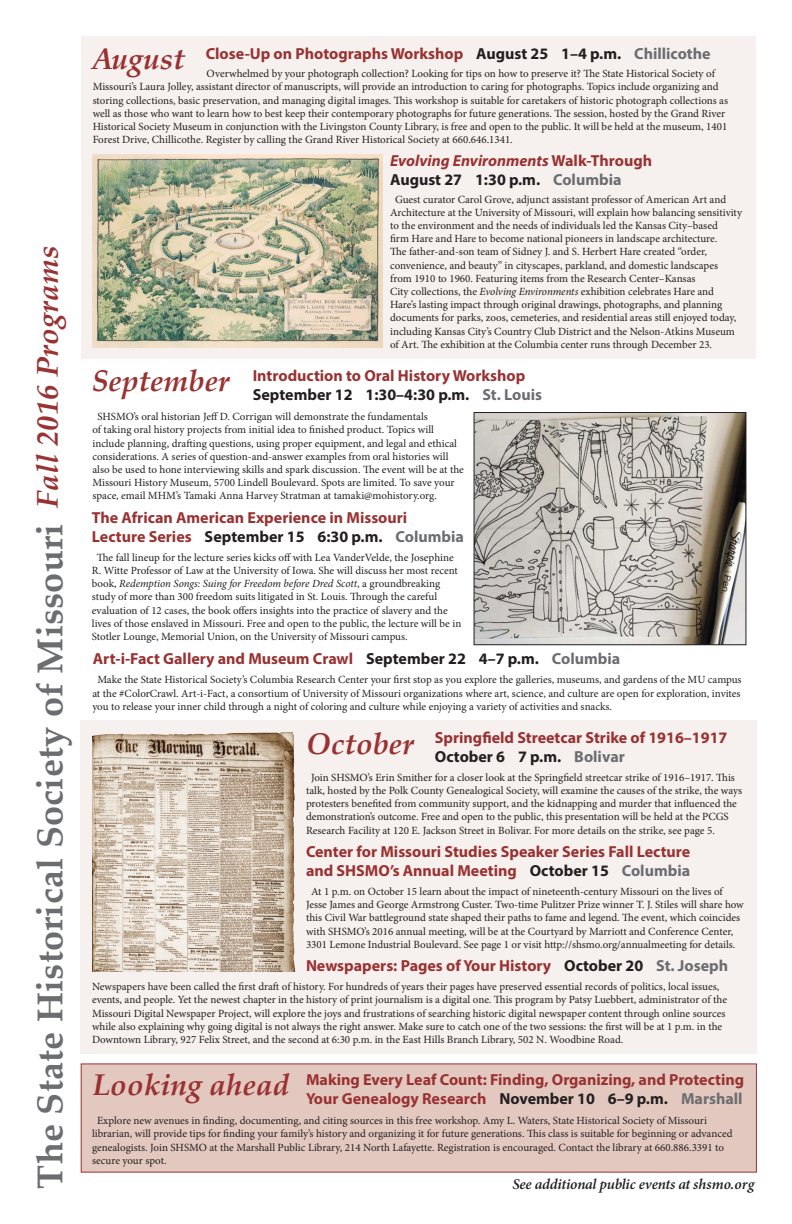
<style>
.page{position:relative;width:792px;height:1224px;background:#fff}
.page>*{position:absolute;margin:0;border:0;box-sizing:border-box;transform-origin:0 0}
.t1{font:700 36px "Palatino Linotype";letter-spacing:.005em;color:#6c6d70}
.t2{font:italic 700 30px "Palatino Linotype";color:#993232}
.event_head{font:700 16px/19.2px "Myriad Pro";color:#993232}
.event_head-2{font:700 16px "Myriad Pro";color:#231f20}
.event_head-3{font:italic 700 16px "Myriad Pro";color:#993232}
.t3{font:italic 600 15px "Minion Pro";letter-spacing:-.01em;color:#231f20}
.calendar_body{font:11px/13.2px "Minion Pro";color:#231f20}
.s1{color:#231f20}
.s2{color:#6c6d70}
.s3{font-style:normal}
.s4{font-style:italic}
.s5{color:#993232}
</style>
<div class="page">
<div style="left:81px;top:1063px;width:676px;height:110px;background:#e3c8c0"></div>
<div style="left:81px;top:36px;width:675px;height:322px;background:#f6f0ee"></div>
<img style="left:93px;top:154px;width:290px;height:194px">
<img style="left:476px;top:414px;width:268px;height:229px">
<div style="left:474px;top:412px;width:272px;height:233px;border:1px solid #231f20"></div>
<div style="left:80px;top:720px;width:677px;height:333px;background:#f6f0ee"></div>
<img style="left:92px;top:732px;width:204px;height:240px">
<p class="t2" style="left:26px;top:508px;width:263px;rotate:-90deg">Fall 2016 Programs</p>
<p class="t1" style="left:25px;top:1189px;width:666px;rotate:-90deg">The State Historical Society of Missouri</p>
<p class="t2" style="left:92px;top:38px;width:94px">August</p>
<p class="event_head" style="left:206px;top:44px;width:506px">Close-Up on Photographs Workshop <span class="s1">August 25 1–4 p.m.</span> <span class="s2">Chillicothe</span></p>
<p class="calendar_body" style="left:93px;top:67px;width:637px;text-indent:114px">Overwhelmed by your photograph collection? Looking for tips on how to preserve it? The State Historical Society of Missouri’s Laura Jolley, assistant director of manuscripts, will provide an introduction to caring for photographs. Topics include organizing and storing collections, basic preservation, and managing digital images. This workshop is suitable for caretakers of historic photograph collections as well as those who want to learn how to best keep their contemporary photographs for future generations. The session, hosted by the Grand River Historical Society Museum in conjunction with the Livingston County Library, is free and open to the public. It will be held at the museum, 1401<br>Forest Drive, Chillicothe. Register by calling the Grand River Historical Society at 660.646.1341.</p>
<p class="event_head-3" style="left:390px;top:150px;width:263px">Evolving Environments <span class="s3">Walk-Through</span></p>
<p class="event_head-2" style="left:390px;top:170px;width:233px">August 27 1:30 p.m. <span class="s2">Columbia</span></p>
<p class="calendar_body" style="left:390px;top:193px;width:353px;text-indent:5px">Guest curator Carol Grove, adjunct assistant professor of American Art and Architecture at the University of Missouri, will explain how balancing sensitivity to the environment and the needs of individuals led the Kansas City–based<br>firm Hare and Hare to become national pioneers in landscape architecture.<br>The father-and-son team of Sidney J. and S. Herbert Hare created “order, convenience, and beauty” in cityscapes, parkland, and domestic landscapes from 1910 to 1960. Featuring items from the Research Center–Kansas<br>City collections, the <span class="s4">Evolving Environments</span> exhibition celebrates Hare and Hare’s lasting impact through original drawings, photographs, and planning documents for parks, zoos, cemeteries, and residential areas still enjoyed today, including Kansas City’s Country Club District and the Nelson-Atkins Museum of Art. The exhibition at the Columbia center runs through December 23.</p>
<p class="t2" style="left:92px;top:359px;width:139px">September</p>
<p class="event_head" style="left:253px;top:365px;width:274px">Introduction to Oral History Workshop</p>
<p class="event_head-2" style="left:253px;top:384px;width:291px">September 12 1:30–4:30 p.m. <span class="s2">St. Louis</span></p>
<p class="calendar_body" style="left:92px;top:410px;width:373px;text-indent:5px">SHSMO’s oral historian Jeff D. Corrigan will demonstrate the fundamentals<br>of taking oral history projects from initial idea to finished product. Topics will include planning, drafting questions, using proper equipment, and legal and ethical considerations. A series of question-and-answer examples from oral histories will also be used to hone interviewing skills and spark discussion. The event will be at the Missouri History Museum, 5700 Lindell Boulevard. Spots are limited. To save your space, email MHM’s Tamaki Anna Harvey Stratman at tamaki@mohistory.org.</p>
<p class="event_head" style="left:92px;top:507px;width:317px">The African American Experience in Missouri</p>
<p class="event_head-2" style="left:92px;top:526px;width:373px"><span class="s5">Lecture Series</span> September 15 6:30 p.m. <span class="s2">Columbia</span></p>
<p class="calendar_body" style="left:92px;top:551px;width:371px;text-indent:5px">The fall lineup for the lecture series kicks off with Lea VanderVelde, the Josephine R. Witte Professor of Law at the University of Iowa. She will discuss her most recent book, <span class="s4">Redemption Songs: Suing for Freedom before Dred Scott</span>, a groundbreaking study of more than 300 freedom suits litigated in St. Louis. Through the careful evaluation of 12 cases, the book offers insights into the practice of slavery and the lives of those enslaved in Missouri. Free and open to the public, the lecture will be in Stotler Lounge, Memorial Union, on the University of Missouri campus.</p>
<p class="event_head" style="left:93px;top:649px;width:529px">Art-i-Fact Gallery and Museum Crawl <span class="s1">September 22 4–7 p.m.</span> <span class="s2">Columbia</span></p>
<p class="calendar_body" style="left:92px;top:673px;width:651px;text-align:justify;text-indent:5px">Make the State Historical Society’s Columbia Research Center your first stop as you explore the galleries, museums, and gardens of the MU campus at the #ColorCrawl. Art-i-Fact, a consortium of University of Missouri organizations where art, science, and culture are open for exploration, invites you to release your inner child through a night of coloring and culture while enjoying a variety of activities and snacks.</p>
<p class="t2" style="left:306px;top:722px;width:109px">October</p>
<p class="event_head" style="left:435px;top:727px;width:294px">Springfield Streetcar Strike of 1916–1917</p>
<p class="event_head-2" style="left:435px;top:746px;width:191px">October 6 7 p.m. <span class="s2">Bolivar</span></p>
<p class="calendar_body" style="left:306px;top:771px;width:438px;text-indent:5px">Join SHSMO’s Erin Smither for a closer look at the Springfield streetcar strike of 1916–1917. This talk, hosted by the Polk County Genealogical Society, will examine the causes of the strike, the ways protesters benefited from community support, and the kidnapping and murder that influenced the demonstration’s outcome. Free and open to the public, this presentation will be held at the PCGS Research Facility at 120 E. Jackson Street in Bolivar. For more details on the strike, see page 5.</p>
<p class="event_head" style="left:306px;top:841px;width:386px">Center for Missouri Studies Speaker Series Fall Lecture</p>
<p class="event_head" style="left:306px;top:861px;width:386px">and SHSMO’s Annual Meeting <span class="s1">October 15</span> <span class="s2">Columbia</span></p>
<p class="calendar_body" style="left:306px;top:885px;width:439px;text-indent:5px">At 1 p.m. on October 15 learn about the impact of nineteenth-century Missouri on the lives of Jesse James and George Armstrong Custer. Two-time Pulitzer Prize winner T. J. Stiles will share how this Civil War battleground state shaped their paths to fame and legend. The event, which coincides with SHSMO’s 2016 annual meeting, will be at the Courtyard by Marriott and Conference Center, 3301 Lemone Industrial Boulevard. See page 1 or visit http://shsmo.org/annualmeeting for details.</p>
<p class="event_head" style="left:306px;top:955px;width:424px">Newspapers: Pages of Your History <span class="s1">October 20</span> <span class="s2">St. Joseph</span></p>
<p class="calendar_body" style="left:92px;top:980px;width:637px">Newspapers have been called the first draft of history. For hundreds of years their pages have preserved essential records of politics, local issues, events, and people. Yet the newest chapter in the history of print journalism is a digital one. This program by Patsy Luebbert, administrator of the Missouri Digital Newspaper Project, will explore the joys and frustrations of searching historic digital newspaper content through online sources while also explaining why going digital is not always the right answer. Make sure to catch one of the two sessions: the first will be at 1 p.m. in the Downtown Library, 927 Felix Street, and the second at 6:30 p.m. in the East Hills Branch Library, 502 N. Woodbine Road.</p>
<p class="t2" style="left:92px;top:1064px;width:199px">Looking ahead</p>
<p class="event_head" style="left:306px;top:1070px;width:440px">Making Every Leaf Count: Finding, Organizing, and Protecting<br>Your Genealogy Research <span class="s1">November 10 6–9 p.m.</span> <span class="s2">Marshall</span></p>
<p class="calendar_body" style="left:92px;top:1114px;width:642px;text-indent:5px">Explore new avenues in finding, documenting, and citing sources in this free workshop. Amy L. Waters, State Historical Society of Missouri librarian, will provide tips for finding your family’s history and organizing it for future generations. This class is suitable for beginning or advanced genealogists. Join SHSMO at the Marshall Public Library, 214 North Lafayette. Registration is encouraged. Contact the library at 660.886.3391 to secure your spot.</p>
<p class="t3" style="left:512px;top:1174px;width:243px">See additional public events at shsmo.org</p>
</div>
